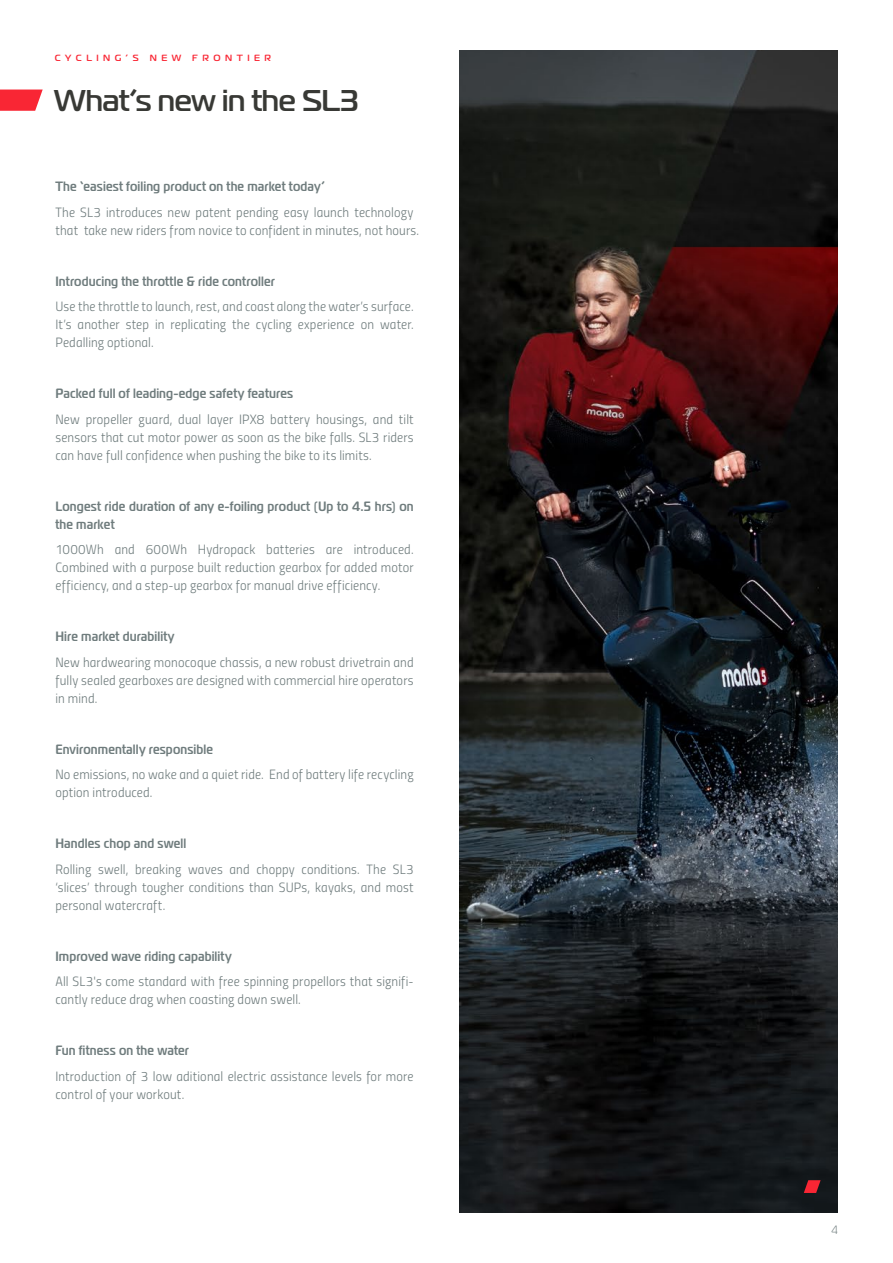
<style>
.page{position:relative;width:893px;height:1263px;background:#fff}
.page>*{position:absolute;margin:0;border:0;box-sizing:border-box;transform-origin:0 0}
.t1{font:500 30px "Magistral";letter-spacing:-.01em;color:#383935}
.t2{font:13.5px/18px "Titillium Light Upright";letter-spacing:.01em;color:#6f7c7d;text-align:justify}
.t3{font:500 13.5px/18px "Magistral Cond";letter-spacing:.01em;color:#6f7c7d}
.t4{font:300 12px "Magistral Cond";color:#6f7c7d}
.t5{font:500 9px "Magistral";letter-spacing:.5em;color:#f92634}
</style>
<div class="page">
<img style="left:459px;top:51px;width:378px;height:1161px">
<svg style="left:804px;top:1180px;width:17px;height:13px"></svg>
<svg style="left:0;top:90px;width:43px;height:21px"></svg>
<p class="t5" style="left:55px;top:53px;width:218px">CYCLING’S NEW FRONTIER</p>
<h1 class="t1" style="left:54px;top:82px;width:306px">What’s new in the SL3</h1>
<p class="t3" style="left:55px;top:178px;width:271px">The ‘easiest foiling product on the market today’</p>
<p class="t2" style="left:55px;top:202px;width:365px">The SL3 introduces new patent pending easy launch technology that take new riders from novice to confident in minutes, not hours.</p>
<p class="t3" style="left:55px;top:272px;width:221px">Introducing the throttle &amp; ride controller</p>
<p class="t2" style="left:55px;top:297px;width:360px">Use the throttle to launch, rest, and coast along the water’s surface.<br>It’s another step in replicating the cycling experience on water.<br>Pedalling optional.</p>
<p class="t3" style="left:55px;top:385px;width:239px">Packed full of leading-edge safety features</p>
<p class="t2" style="left:55px;top:409px;width:360px">New propeller guard, dual layer IPX8 battery housings, and tilt sensors that cut motor power as soon as the bike falls. SL3 riders can have full confidence when pushing the bike to its limits.</p>
<p class="t3" style="left:55px;top:497px;width:360px">Longest ride duration of any e-foiling product (Up to 4.5 hrs) on the market</p>
<p class="t2" style="left:55px;top:540px;width:360px">1000Wh and 600Wh Hydropack batteries are introduced.<br>Combined with a purpose built reduction gearbox for added motor efficiency, and a step-up gearbox for manual drive efficiency.</p>
<p class="t3" style="left:55px;top:628px;width:121px">Hire market durability</p>
<p class="t2" style="left:55px;top:652px;width:360px">New hardwearing monocoque chassis, a new robust drivetrain and fully sealed gearboxes are designed with commercial hire operators in mind.</p>
<p class="t3" style="left:55px;top:740px;width:159px">Environmentally responsible</p>
<p class="t2" style="left:55px;top:765px;width:360px">No emissions, no wake and a quiet ride. End of battery life recycling option introduced.</p>
<p class="t3" style="left:55px;top:835px;width:132px">Handles chop and swell</p>
<p class="t2" style="left:55px;top:859px;width:360px">Rolling swell, breaking waves and choppy conditions. The SL3 ‘slices’ through tougher conditions than SUPs, kayaks, and most personal watercraft.</p>
<p class="t3" style="left:55px;top:947px;width:178px">Improved wave riding capability</p>
<p class="t2" style="left:55px;top:972px;width:360px">All SL3's come standard with free spinning propellors that signifi&shy;cantly reduce drag when coasting down swell.</p>
<p class="t3" style="left:55px;top:1042px;width:135px">Fun fitness on the water</p>
<p class="t2" style="left:55px;top:1066px;width:360px">Introduction of 3 low aditional electric assistance levels for more control of your workout.</p>
<p class="t4" style="left:831px;top:1223px;width:8px">4</p>
</div>
